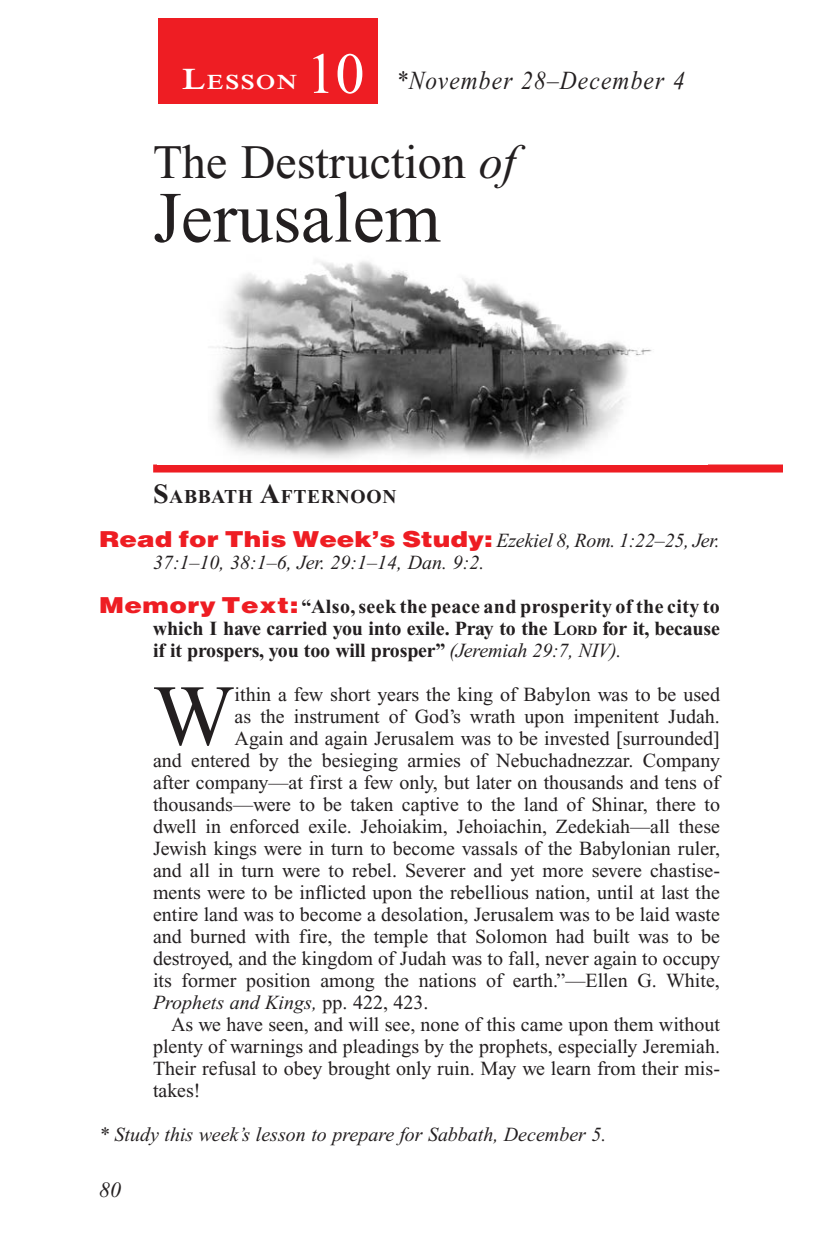
<style>
.page{position:relative;width:819px;height:1260px;background:#fff}
.page>*{position:absolute;margin:0;border:0;box-sizing:border-box;transform-origin:0 0}
.Body_Drop_Cap{font:86.4px "Times New Roman PS Std";color:#231f20}
.Lesson_Head_SA{font:72px "Times New Roman PS Std";color:#231f20}
.Lesson_Number{font:58px "Times New Roman PS Std";color:#fff}
.Lesson_Head_SA-2{font:48px "Times New Roman PS Std";color:#231f20}
.Lesson_Dates{font:italic 26px "Times New Roman PS Std";letter-spacing:.05em;color:#231f20;scale:.9 1}
.t1{font:italic 22px "Times New Roman PS Std";color:#231f20}
.Lesson_Start_Head{font:600 21px "Times NRMT Std";letter-spacing:.07em;color:#fff;scale:1.1 1}
.Body_Drop_Cap-2{font:20px "Times New Roman PS Std";color:#231f20}
.Body{font:20px/22px "Times New Roman PS Std";color:#231f20;text-align:justify}
.Question{font:700 20px/22px "Times New Roman PS Std";letter-spacing:-.01em;color:#231f20;text-align:justify}
.Question-2{font:italic 20px/22px "Times New Roman PS Std";color:#231f20}
.Body_Drop_Cap-3{font:italic 20px "Times New Roman PS Std";color:#231f20}
.Sabbath_Afternoon_He{font:700 19.6px "Times New Roman PS Std";letter-spacing:.035em;color:#231f20}
.s1{font-size:30px}
.s2{font-style:italic}
.s3{font-size:28px}
.s4{font-family:"Helvetica LT Std";font-weight:900;font-style:normal;font-size:22px;color:#ee1d23}
.s5{font-family:"Helvetica LT Std";font-weight:900;font-size:22px;color:#ee1d23}
.s6{font-style:inherit}
.s7{font-size:14px}
.s8{font-weight:400;font-style:italic}
.s9{font-style:normal}
</style>
<div class="page">
<div style="left:158px;top:18px;width:220px;height:86px;background:#ee1d23"></div>
<div style="left:153px;top:465px;width:630px;height:8px;background:#ee1d23"></div>
<img style="left:212px;top:261px;width:440px;height:198px">
<p class="Lesson_Number" style="left:306px;top:42px;width:59px">10</p>
<p class="Lesson_Start_Head" style="left:182px;top:70px;width:106px"><span class="s1">L</span>ESSON</p>
<p class="Lesson_Dates" style="left:396px;top:66px;width:322px">*November 28–December 4</p>
<p class="Lesson_Head_SA-2" style="left:153px;top:135px;width:365px">The Destruction <span class="s2">of</span></p>
<p class="Lesson_Head_SA" style="left:153px;top:178px;width:280px">Jerusalem</p>
<p class="Sabbath_Afternoon_He" style="left:153px;top:485px;width:245px"><span class="s3">S</span>ABBATH <span class="s3">A</span>FTERNOON</p>
<p class="Question-2" style="left:153px;top:529px;width:568px;text-indent:-54px"><span class="s4">Read for This Week’s Study:</span> Ezekiel 8, Rom. 1:22–25, Jer.<br>37:1–10, 38:1–6, Jer. 29:1–14, Dan. 9:2.</p>
<p class="Question" style="left:153px;top:595px;width:569px;text-indent:-54px"><span class="s5">Memory Text:</span> “Also, seek the peace and prosperity of the city to which I have carried you into exile. Pray to the <span class="s6">L</span><span class="s7">ORD</span> for it, because if it prospers, you too will prosper” <span class="s8">(Jeremiah 29:7, NIV).</span></p>
<p class="Body_Drop_Cap" style="left:153px;top:669px;width:83px">W</p>
<p class="Body_Drop_Cap-2" style="left:235px;top:683px;width:487px">ithin a few short years the king of Babylon was to be used</p>
<p class="Body_Drop_Cap-2" style="left:235px;top:705px;width:487px">as the instrument of God’s wrath upon impenitent Judah.</p>
<p class="Body_Drop_Cap-2" style="left:235px;top:727px;width:487px">Again and again Jerusalem was to be invested [surrounded]</p>
<p class="Body_Drop_Cap-2" style="left:153px;top:749px;width:569px">and entered by the besieging armies of Nebuchadnezzar. Company</p>
<p class="Body_Drop_Cap-2" style="left:153px;top:771px;width:568px">after company—at first a few only, but later on thousands and tens of</p>
<p class="Body_Drop_Cap-2" style="left:153px;top:793px;width:569px">thousands—were to be taken captive to the land of Shinar, there to</p>
<p class="Body_Drop_Cap-2" style="left:153px;top:815px;width:569px">dwell in enforced exile. Jehoiakim, Jehoiachin, Zedekiah—all these</p>
<p class="Body_Drop_Cap-2" style="left:153px;top:837px;width:569px">Jewish kings were in turn to become vassals of the Babylonian ruler,</p>
<p class="Body_Drop_Cap-2" style="left:153px;top:859px;width:568px">and all in turn were to rebel. Severer and yet more severe chastise-</p>
<p class="Body_Drop_Cap-2" style="left:153px;top:881px;width:568px">ments were to be inflicted upon the rebellious nation, until at last the</p>
<p class="Body_Drop_Cap-2" style="left:153px;top:903px;width:569px">entire land was to become a desolation, Jerusalem was to be laid waste</p>
<p class="Body_Drop_Cap-2" style="left:153px;top:925px;width:569px">and burned with fire, the temple that Solomon had built was to be</p>
<p class="Body_Drop_Cap-2" style="left:153px;top:947px;width:569px">destroyed, and the kingdom of Judah was to fall, never again to occupy</p>
<p class="Body_Drop_Cap-2" style="left:153px;top:969px;width:568px">its former position among the nations of earth.”—Ellen G. White,</p>
<p class="Body_Drop_Cap-3" style="left:153px;top:991px;width:277px">Prophets and Kings, <span class="s9">pp. 422, 423.</span></p>
<p class="Body" style="left:153px;top:1013px;width:569px;text-indent:18px">As we have seen, and will see, none of this came upon them without plenty of warnings and pleadings by the prophets, especially Jeremiah.<br>Their refusal to obey brought only ruin. May we learn from their mis&shy;takes!</p>
<p class="Question-2" style="left:99px;top:1123px;width:509px">* Study this week’s lesson to prepare for Sabbath, December 5.</p>
<p class="t1" style="left:99px;top:1178px;width:23px">80</p>
</div>
